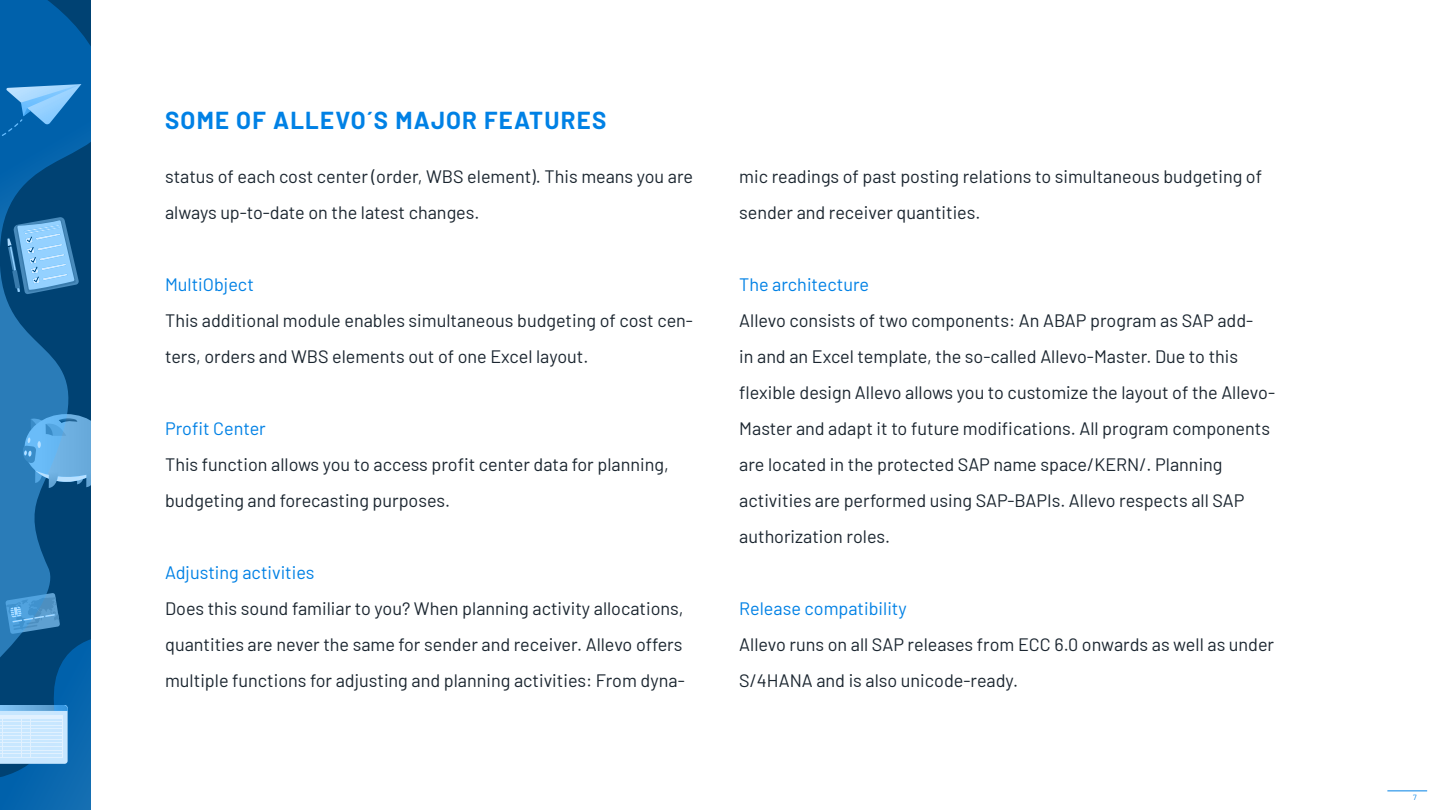
<style>
.page{position:relative;width:1441px;height:810px;background:#fff}
.page>*{position:absolute;margin:0;border:0;box-sizing:border-box;transform-origin:0 0}
.t1{font:700 24px "Barlow";letter-spacing:.05em;color:#0081e5}
.t2{font:18px/36px "Barlow";color:#1b2630}
.t3{font:18px "Barlow";color:#0081e5}
.t4{font:7.5px "Barlow";color:#0081e5}
</style>
<div class="page">
<svg style="left:0;top:0;width:90px;height:593px;background:#0e5b95"></svg>
<svg style="left:7px;top:217px;width:72px;height:77px;background:#5b99c7"></svg>
<svg style="left:0;top:593px;width:90px;height:217px;background:#347aaf"></svg>
<svg style="left:23px;top:414px;width:67px;height:74px;background:#59a2d8"></svg>
<svg style="left:0;top:64px;width:81px;height:116px;background:#1a71b4"></svg>
<hr style="left:1387px;top:790px;width:39px;height:1px;background:#0081e5">
<h1 class="t1" style="left:165px;top:103px;width:442px">SOME OF ALLEVO´S MAJOR FEATURES</h1>
<p class="t2" style="left:165px;top:157px;width:529px">status of each cost center (order, WBS element). This means you are always up-to-date on the latest changes.</p>
<p class="t3" style="left:165px;top:271px;width:90px">MultiObject</p>
<p class="t2" style="left:165px;top:301px;width:529px">This additional module enables simultaneous budgeting of cost cen&shy;ters, orders and WBS elements out of one Excel layout.</p>
<p class="t3" style="left:165px;top:415px;width:102px">Profit Center</p>
<p class="t2" style="left:165px;top:445px;width:505px">This function allows you to access profit center data for planning, budgeting and forecasting purposes.</p>
<p class="t3" style="left:165px;top:559px;width:151px">Adjusting activities</p>
<p class="t2" style="left:165px;top:589px;width:521px">Does this sound familiar to you? When planning activity allocations, quantities are never the same for sender and receiver. Allevo offers multiple functions for adjusting and planning activities: From dyna-</p>
<p class="t2" style="left:739px;top:157px;width:524px">mic readings of past posting relations to simultaneous budgeting of sender and receiver quantities.</p>
<p class="t3" style="left:739px;top:271px;width:131px">The architecture</p>
<p class="t2" style="left:739px;top:301px;width:537px">Allevo consists of two components: An ABAP program as SAP add-<br>in and an Excel template, the so-called Allevo-Master. Due to this flexible design Allevo allows you to customize the layout of the Allevo-Master and adapt it to future modifications. All program components are located in the protected SAP name space/KERN/. Planning activities are performed using SAP-BAPIs. Allevo respects all SAP authorization roles.</p>
<p class="t3" style="left:739px;top:595px;width:169px">Release compatibility</p>
<p class="t2" style="left:739px;top:625px;width:536px">Allevo runs on all SAP releases from ECC 6.0 onwards as well as under<br>S/4HANA and is also unicode-ready.</p>
<p class="t4" style="left:1412px;top:792px;width:5px">7</p>
</div>
